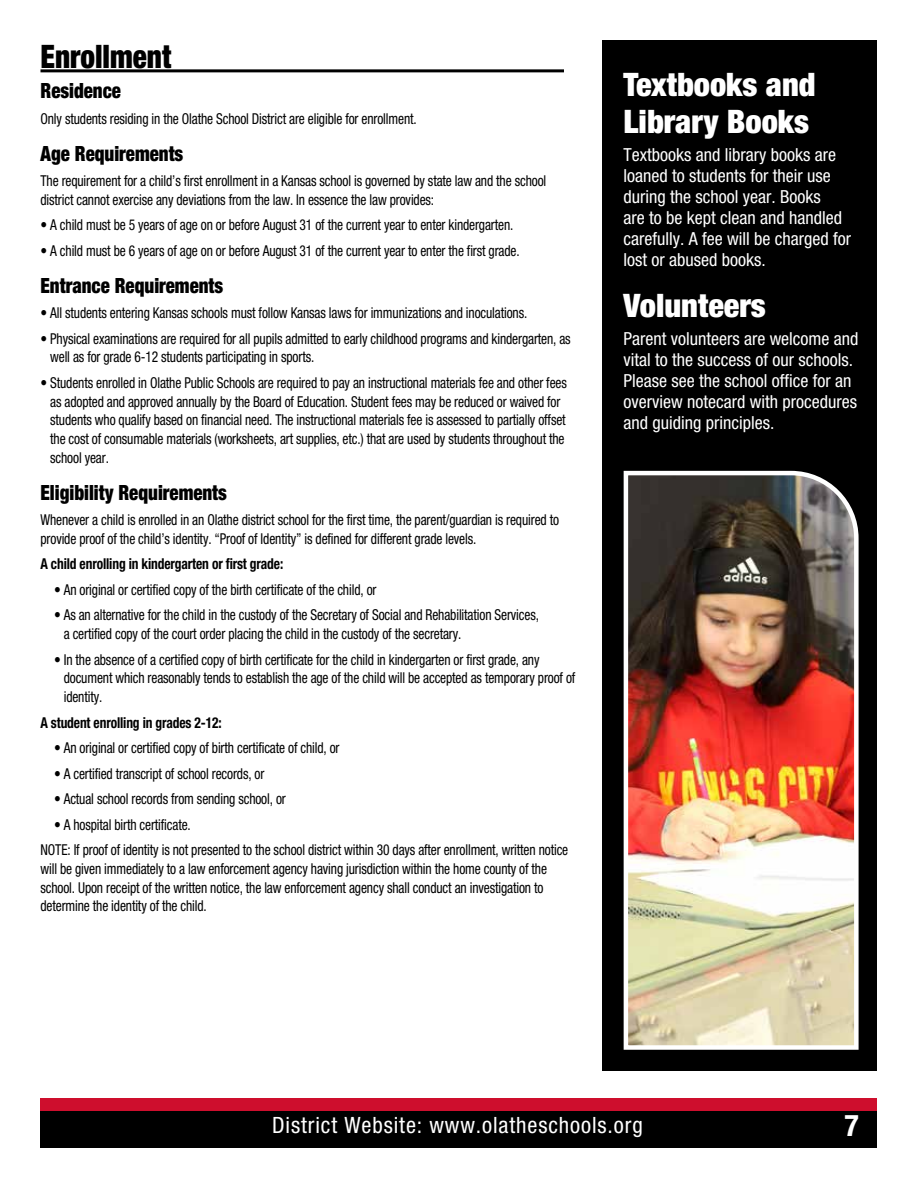
<style>
.page{position:relative;width:918px;height:1188px;background:#fff}
.page>*{position:absolute;margin:0;border:0;box-sizing:border-box;transform-origin:0 0}
.t1{font:900 condensed 32.4px "Helvetica Neue";color:#fff}
.t2{font:900 condensed 32.4px "Helvetica Neue";color:#000;scale:.9 1}
.t3{font:700 condensed 30px "Helvetica Neue";color:#fff}
.t4{font:condensed 22.5px "Helvetica Neue";letter-spacing:.04em;color:#fff}
.t5{font:900 condensed 21px "Helvetica Neue";color:#000;scale:.9 1}
.t6{font:condensed 18px/21px "Helvetica Neue";color:#fff}
.t7{font:condensed 15px/18.8px "Helvetica Neue";letter-spacing:-.01em;color:#000;scale:.9 1}
.t8{font:700 condensed 15px "Helvetica Neue";letter-spacing:-.01em;color:#000;scale:.9 1}
</style>
<div class="page">
<div style="left:40px;top:1098px;width:838px;height:25px;background:#ce0e2d"></div>
<div style="left:40px;top:1111px;width:838px;height:37px;background:#000"></div>
<div style="left:603px;top:40px;width:274px;height:1031px;background:#000"></div>
<img style="left:623px;top:470px;width:236px;height:580px">
<hr style="left:40px;top:69px;width:524px;height:3px;background:#000">
<p class="t2" style="left:40px;top:36px;width:147px">Enrollment</p>
<p class="t5" style="left:40px;top:78px;width:91px">Residence</p>
<p class="t7" style="left:40px;top:109px;width:417px">Only students residing in the Olathe School District are eligible for enrollment.</p>
<p class="t5" style="left:40px;top:140px;width:160px">Age Requirements</p>
<p class="t7" style="left:40px;top:171px;width:563px">The requirement for a child’s first enrollment in a Kansas school is governed by state law and the school district cannot exercise any deviations from the law. In essence the law provides:</p>
<p class="t7" style="left:40px;top:216px;width:525px">• A child must be 5 years of age on or before August 31 of the current year to enter kindergarten.</p>
<p class="t7" style="left:40px;top:241px;width:532px">• A child must be 6 years of age on or before August 31 of the current year to enter the first grade.</p>
<p class="t5" style="left:40px;top:272px;width:205px">Entrance Requirements</p>
<p class="t7" style="left:40px;top:303px;width:540px">• All students entering Kansas schools must follow Kansas laws for immunizations and inoculations.</p>
<p class="t7" style="left:50px;top:329px;width:580px;text-indent:-10px">• Physical examinations are required for all pupils admitted to early childhood programs and kindergarten, as well as for grade 6-12 students participating in sports.</p>
<p class="t7" style="left:50px;top:373px;width:576px;text-indent:-10px">• Students enrolled in Olathe Public Schools are required to pay an instructional materials fee and other fees as adopted and approved annually by the Board of Education. Student fees may be reduced or waived for students who qualify based on financial need. The instructional materials fee is assessed to partially offset the cost of consumable materials (worksheets, art supplies, etc.) that are used by students throughout the school year.</p>
<p class="t5" style="left:40px;top:479px;width:209px">Eligibility Requirements</p>
<p class="t7" style="left:40px;top:510px;width:578px">Whenever a child is enrolled in an Olathe district school for the first time, the parent/guardian is required to provide proof of the child’s identity. “Proof of Identity” is defined for different grade levels.</p>
<p class="t8" style="left:40px;top:555px;width:271px">A child enrolling in kindergarten or first grade:</p>
<p class="t7" style="left:54px;top:580px;width:360px">• An original or certified copy of the birth certificate of the child, or</p>
<p class="t7" style="left:64px;top:606px;width:530px;text-indent:-10px">• As an alternative for the child in the custody of the Secretary of Social and Rehabilitation Services, a certified copy of the court order placing the child in the custody of the secretary.</p>
<p class="t7" style="left:64px;top:650px;width:570px;text-indent:-10px">• In the absence of a certified copy of birth certificate for the child in kindergarten or first grade, any document which reasonably tends to establish the age of the child will be accepted as temporary proof of identity.</p>
<p class="t8" style="left:40px;top:713px;width:203px">A student enrolling in grades 2-12:</p>
<p class="t7" style="left:54px;top:738px;width:319px">• An original or certified copy of birth certificate of child, or</p>
<p class="t7" style="left:54px;top:764px;width:235px">• A certified transcript of school records, or</p>
<p class="t7" style="left:54px;top:789px;width:259px">• Actual school records from sending school, or</p>
<p class="t7" style="left:54px;top:815px;width:151px">• A hospital birth certificate.</p>
<p class="t7" style="left:40px;top:840px;width:588px">NOTE: If proof of identity is not presented to the school district within 30 days after enrollment, written notice will be given immediately to a law enforcement agency having jurisdiction within the home county of the school. Upon receipt of the written notice, the law enforcement agency shall conduct an investigation to determine the identity of the child.</p>
<p class="t1" style="left:624px;top:65px;width:194px">Textbooks and</p>
<p class="t1" style="left:624px;top:102px;width:187px">Library Books</p>
<p class="t6" style="left:624px;top:144px;width:229px">Textbooks and library books are loaned to students for their use during the school year. Books<br>are to be kept clean and handled carefully. A fee will be charged for lost or abused books.</p>
<p class="t1" style="left:624px;top:285px;width:144px">Volunteers</p>
<p class="t6" style="left:624px;top:328px;width:236px">Parent volunteers are welcome and vital to the success of our schools.<br>Please see the school office for an overview notecard with procedures and guiding principles.</p>
<p class="t4" style="left:272px;top:1112px;width:372px">District Website: www.olatheschools.org</p>
<p class="t3" style="left:845px;top:1107px;width:16px">7</p>
</div>
